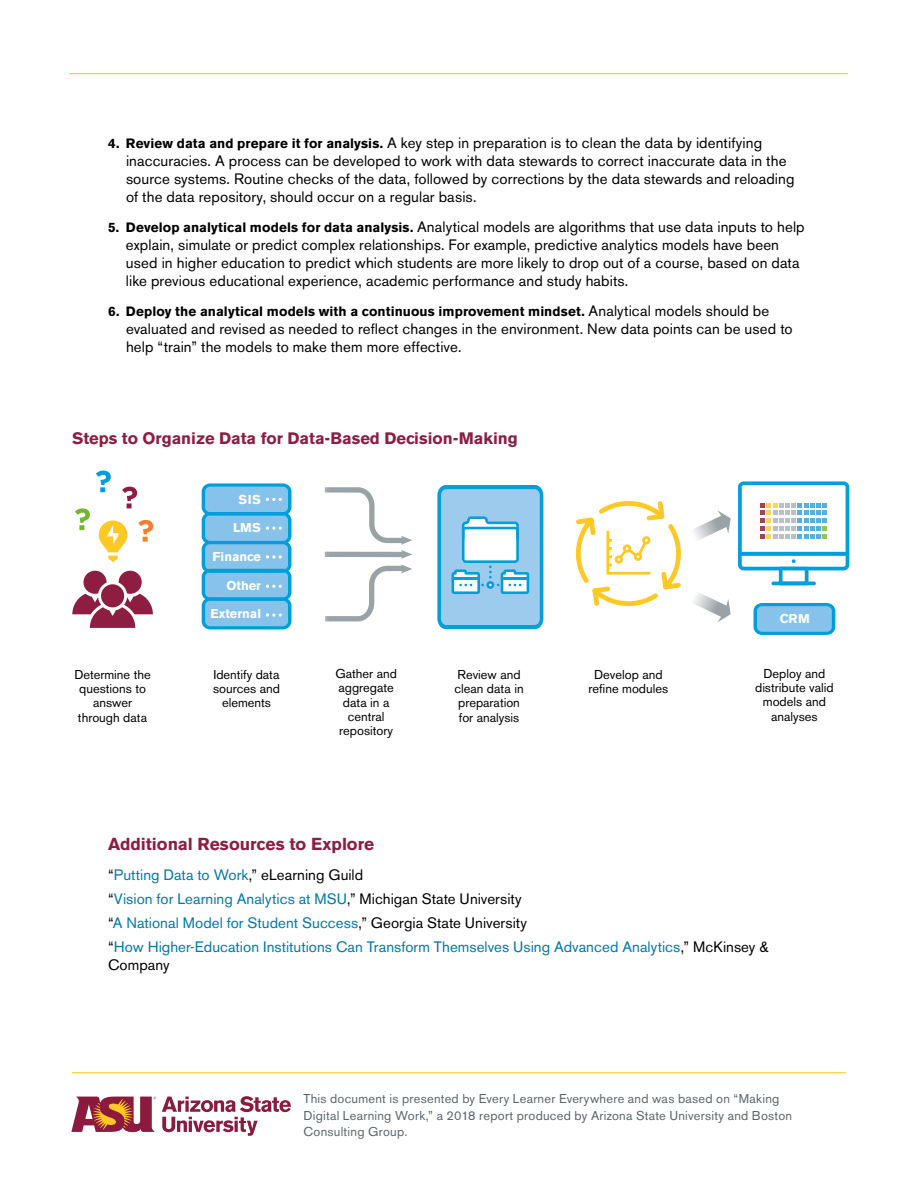
<style>
.page{position:relative;width:918px;height:1188px;background:#fff}
.page>*{position:absolute;margin:0;border:0;box-sizing:border-box;transform-origin:0 0}
.t1{font:700 17.25px "Akzidenz Grotesk BE";color:#8d1e41}
.t2{font:700 16.5px "Akzidenz Grotesk BE";color:#8d1e41}
.t3{font:15px/18px "Akzidenz Grotesk BE";letter-spacing:.01em;color:#000}
.t4{font:15px/24px "Akzidenz Grotesk BE";letter-spacing:.005em;color:#0078ac}
.t5{font:700 13.5px "Akzidenz Grotesk BE";letter-spacing:.01em;color:#000}
.t6{font:12.75px/14.4px "Akzidenz Grotesk BE";color:#000;text-align:center}
.t7{font:12.75px/16.5px "Akzidenz Grotesk BE";letter-spacing:.02em;color:#5b656b}
.t8{font:700 12.75px "Akzidenz Grotesk BE";color:#fff}
.s1{font-weight:700;font-size:13.5px}
.s2{font-weight:400;font-size:15px}
.s3{color:#000}
</style>
<div class="page">
<hr style="left:69px;top:73px;width:779px;height:1px;background:#fec924">
<svg style="left:438px;top:485px;width:105px;height:144px"></svg>
<svg style="left:754px;top:603px;width:81px;height:32px;background:#67bae6"></svg>
<svg style="left:324px;top:487px;width:88px;height:135px"></svg>
<svg style="left:72px;top:571px;width:81px;height:57px"></svg>
<svg style="left:138px;top:520px;width:15px;height:22px"></svg>
<svg style="left:75px;top:508px;width:15px;height:22px"></svg>
<svg style="left:122px;top:487px;width:15px;height:21px"></svg>
<svg style="left:96px;top:471px;width:15px;height:21px"></svg>
<svg style="left:99px;top:520px;width:28px;height:42px"></svg>
<svg style="left:202px;top:483px;width:89px;height:146px;background:#6ebce7"></svg>
<svg style="left:575px;top:501px;width:156px;height:121px"></svg>
<svg style="left:738px;top:481px;width:111px;height:104px"></svg>
<hr style="left:72px;top:1072px;width:774px;height:1px;background:#fec924">
<svg style="left:162px;top:1096px;width:129px;height:40px"></svg>
<svg style="left:71px;top:1097px;width:85px;height:36px"></svg>
<p class="t3" style="left:126px;top:134px;width:670px;text-indent:-18px"><span class="s1">4. Review data and prepare it for analysis.</span> A key step in preparation is to clean the data by identifying inaccuracies. A process can be developed to work with data stewards to correct inaccurate data in the source systems. Routine checks of the data, followed by corrections by the data stewards and reloading of the data repository, should occur on a regular basis.</p>
<p class="t3" style="left:126px;top:218px;width:680px;text-indent:-18px"><span class="s1">5. Develop analytical models for data analysis.</span> Analytical models are algorithms that use data inputs to help explain, simulate or predict complex relationships. For example, predictive analytics models have been used in higher education to predict which students are more likely to drop out of a course, based on data like previous educational experience, academic performance and study habits.</p>
<p class="t5" style="left:108px;top:303px;width:663px">6. Deploy the analytical models with a continuous improvement mindset. <span class="s2">Analytical models should be</span></p>
<p class="t3" style="left:126px;top:320px;width:668px">evaluated and revised as needed to reflect changes in the environment. New data points can be used to help “train” the models to make them more effective.</p>
<p class="t2" style="left:72px;top:429px;width:447px">Steps to Organize Data for Data-Based Decision-Making</p>
<p class="t8" style="left:238px;top:492px;width:24px">SIS</p>
<p class="t8" style="left:233px;top:521px;width:29px">LMS</p>
<p class="t8" style="left:213px;top:549px;width:50px">Finance</p>
<p class="t8" style="left:227px;top:578px;width:36px">Other</p>
<p class="t8" style="left:211px;top:606px;width:52px">External</p>
<p class="t8" style="left:780px;top:611px;width:32px">CRM</p>
<p class="t6" style="left:454px;top:667px;width:71px">Review and clean data in preparation for analysis</p>
<p class="t6" style="left:755px;top:666px;width:80px">Deploy and distribute valid models and analyses</p>
<p class="t6" style="left:335px;top:666px;width:63px">Gather and aggregate data in a central repository</p>
<p class="t6" style="left:74px;top:667px;width:78px">Determine the questions to answer through data</p>
<p class="t6" style="left:589px;top:667px;width:81px">Develop and refine modules</p>
<p class="t6" style="left:213px;top:667px;width:68px">Identify data sources and elements</p>
<p class="t1" style="left:108px;top:834px;width:268px">Additional Resources to Explore</p>
<p class="t4" style="left:108px;top:863px;width:662px"><span class="s3">“</span>Putting Data to Work<span class="s3">,” eLearning Guild<br>“</span>Vision for Learning Analytics at MSU<span class="s3">,” Michigan State University<br>“</span>A National Model for Student Success<span class="s3">,” Georgia State University<br>“</span>How Higher-Education Institutions Can Transform Themselves Using Advanced Analytics<span class="s3">,” McKinsey &amp;</span></p>
<p class="t3" style="left:108px;top:956px;width:63px">Company</p>
<p class="t7" style="left:303px;top:1091px;width:490px">This document is presented by Every Learner Everywhere and was based on “Making<br>Digital Learning Work,” a 2018 report produced by Arizona State University and Boston<br>Consulting Group.</p>
</div>
